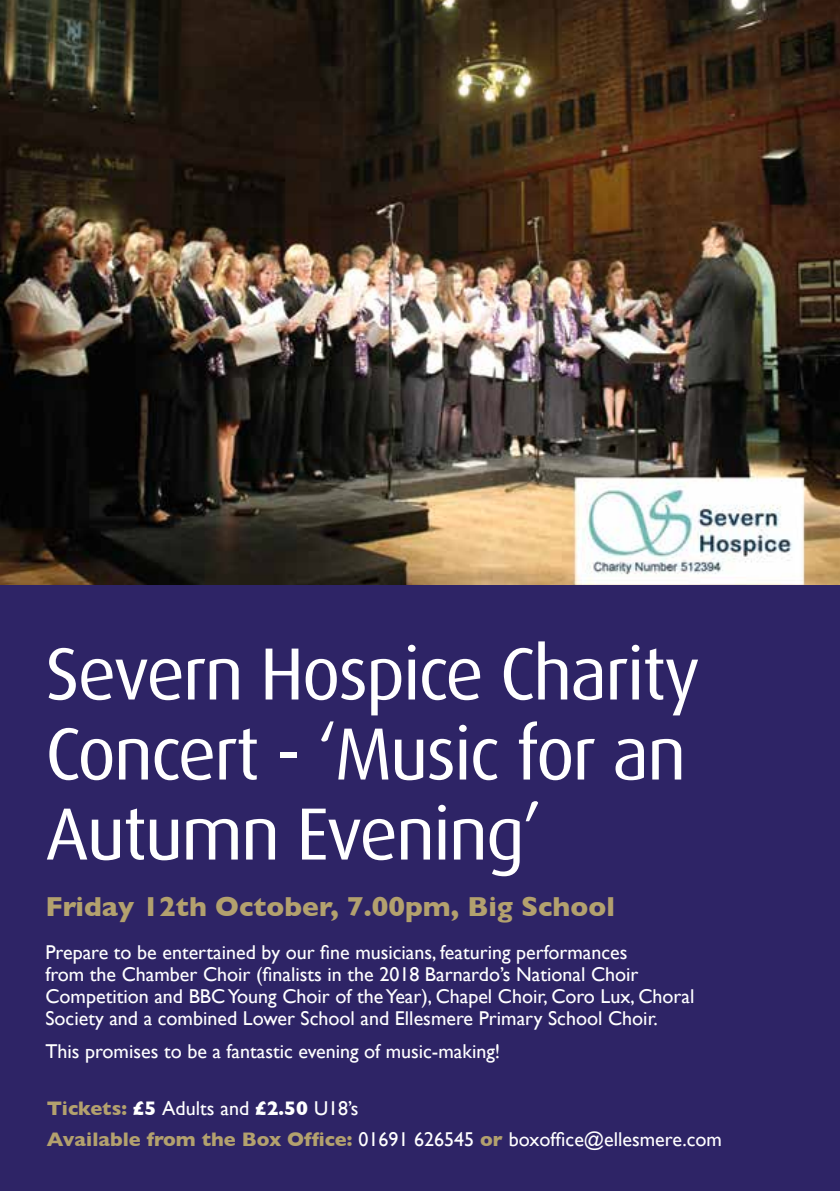
<style>
.page{position:relative;width:840px;height:1191px;background:#fff}
.page>*{position:absolute;margin:0;border:0;box-sizing:border-box;transform-origin:0 0}
.t1{font:74px/80px "Dax";letter-spacing:-.03em;color:#fff}
.t2{font:700 28px "Gill Sans";color:#b3a16e}
.t3{font:20px/22px "Gill Sans";color:#fff}
.s1{font-weight:700;color:#b3a16e}
.s2{font-weight:700}
</style>
<div class="page">
<div style="left:0;top:0;width:839px;height:1191px;background:#2e2466"></div>
<img style="left:0;top:0;width:839px;height:584px">
<hr style="left:839px;top:0;width:1px;height:584px;background:#b3a16e">
<hr style="left:839px;top:584px;width:1px;height:607px;background:#b3a16e">
<h1 class="t1" style="left:45px;top:634px;width:655px">Severn Hospice Charity<br>Concert - ‘Music for an<br>Autumn Evening’</h1>
<h2 class="t2" style="left:45px;top:884px;width:570px">Friday 12th October, 7.00pm, Big School</h2>
<p class="t3" style="left:45px;top:940px;width:650px">Prepare to be entertained by our fine musicians, featuring performances<br>from the Chamber Choir (finalists in the 2018 Barnardo’s National Choir Competition and BBC Young Choir of the Year), Chapel Choir, Coro Lux, Choral Society and a combined Lower School and Ellesmere Primary School Choir.</p>
<p class="t3" style="left:45px;top:1040px;width:456px">This promises to be a fantastic evening of music-making!</p>
<p class="t3" style="left:47px;top:1092px;width:676px;line-height:30.8px"><span class="s1">Tickets:</span> <span class="s2">£5</span> Adults and <span class="s2">£2.50</span> U18’s<br><span class="s1">Available from the Box Office:</span> 01691 626545 <span class="s1">or</span> boxoffice@ellesmere.com</p>
</div>
